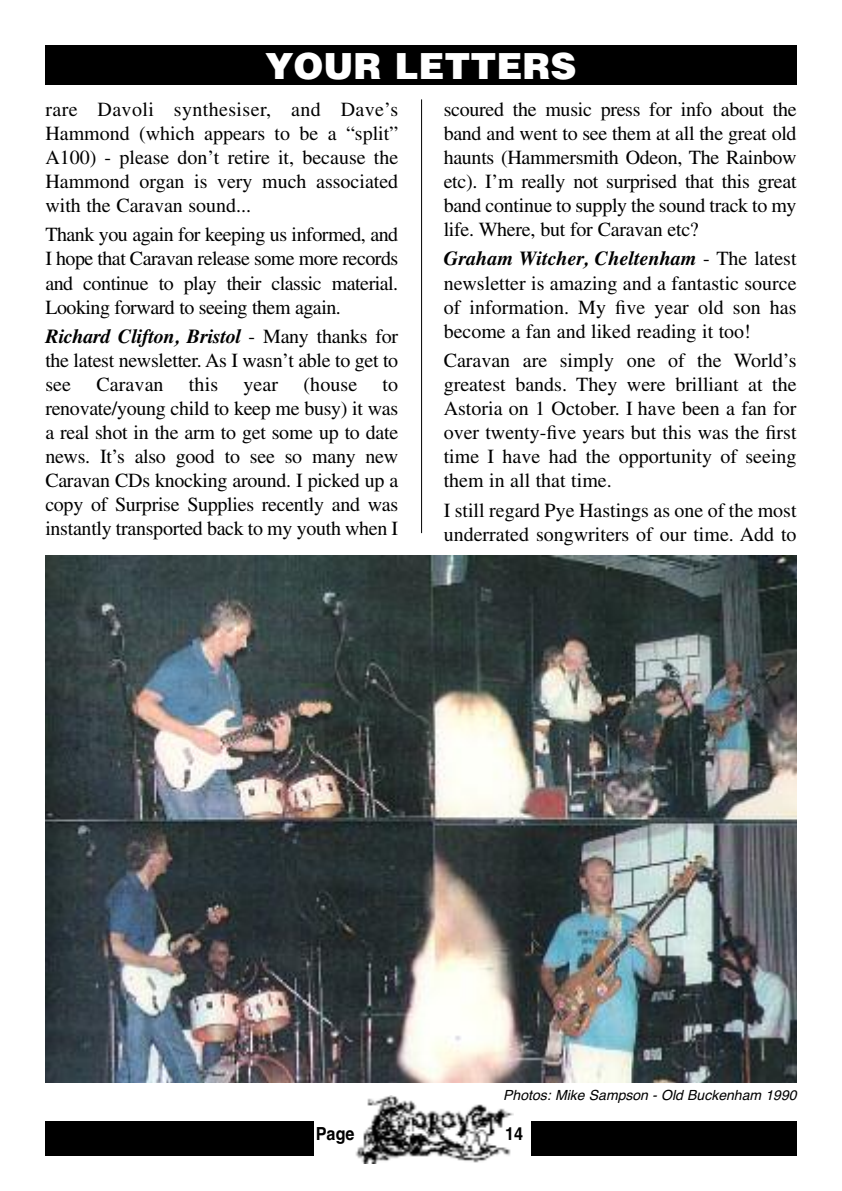
<style>
.page{position:relative;width:842px;height:1191px;background:#fff}
.page>*{position:absolute;margin:0;border:0;box-sizing:border-box;transform-origin:0 0}
.t1{font:900 36px "Helvetica";color:#fff}
.t2{font:20px/24px "Times";color:#000;text-align:justify}
.t3{font:700 18px "Helvetica";color:#000;scale:.9 1}
.t4{font:italic 14px "Helvetica";color:#000}
.s1{font-weight:700;font-style:italic}
</style>
<div class="page">
<div style="left:45px;top:1121px;width:752px;height:34px;background:#000"></div>
<div style="left:314px;top:1095px;width:216px;height:76px;background:#fff"></div>
<img style="left:355px;top:1095px;width:159px;height:68px">
<hr style="left:421px;top:99px;width:1px;height:434px;background:#000">
<img style="left:45px;top:556px;width:752px;height:526px">
<div style="left:45px;top:45px;width:752px;height:40px;background:#000"></div>
<h1 class="t1" style="left:265px;top:45px;width:313px">YOUR LETTERS</h1>
<p class="t2" style="left:45px;top:99px;width:354px">rare Davoli synthesiser, and Dave’s Hammond (which appears to be a “split” A100) - please don’t retire it, because the Hammond organ is very much associated with the Caravan sound...</p>
<p class="t2" style="left:45px;top:225px;width:354px">Thank you again for keeping us informed, and I hope that Caravan release some more records and continue to play their classic material.<br>Looking forward to seeing them again.</p>
<p class="t2" style="left:45px;top:326px;width:354px"><span class="s1">Richard Clifton, Bristol</span> - Many thanks for the latest newsletter. As I wasn’t able to get to see</p>
<p class="t2" style="left:96px;top:374px;width:69px">Caravan</p>
<p class="t2" style="left:189px;top:374px;width:31px">this</p>
<p class="t2" style="left:243px;top:374px;width:36px">year</p>
<p class="t2" style="left:304px;top:374px;width:55px">(house</p>
<p class="t2" style="left:45px;top:374px;width:354px;text-indent:337px">to renovate/young child to keep me busy) it was a real shot in the arm to get some up to date news. It’s also good to see so many new Caravan CDs knocking around. I picked up a copy of Surprise Supplies recently and was instantly transported back to my youth when I</p>
<p class="t2" style="left:444px;top:99px;width:354px">scoured the music press for info about the band and went to see them at all the great old haunts (Hammersmith Odeon, The Rainbow etc). I’m really not surprised that this great band continue to supply the sound track to my life. Where, but for Caravan etc?</p>
<p class="t2" style="left:444px;top:249px;width:354px"><span class="s1">Graham Witcher, Cheltenham</span> - The latest newsletter is amazing and a fantastic source of information. My five year old son has become a fan and liked reading it too!</p>
<p class="t2" style="left:444px;top:350px;width:354px">Caravan are simply one of the World’s greatest bands. They were brilliant at the Astoria on 1 October. I have been a fan for over twenty-five years but this was the first time I have had the opportunity of seeing them in all that time.</p>
<p class="t2" style="left:444px;top:500px;width:354px">I still regard Pye Hastings as one of the most underrated songwriters of our time. Add to</p>
<p class="t4" style="left:503px;top:1087px;width:295px">Photos: Mike Sampson - Old Buckenham 1990</p>
<p class="t3" style="left:316px;top:1123px;width:45px">Page</p>
<p class="t3" style="left:505px;top:1123px;width:22px">14</p>
</div>
